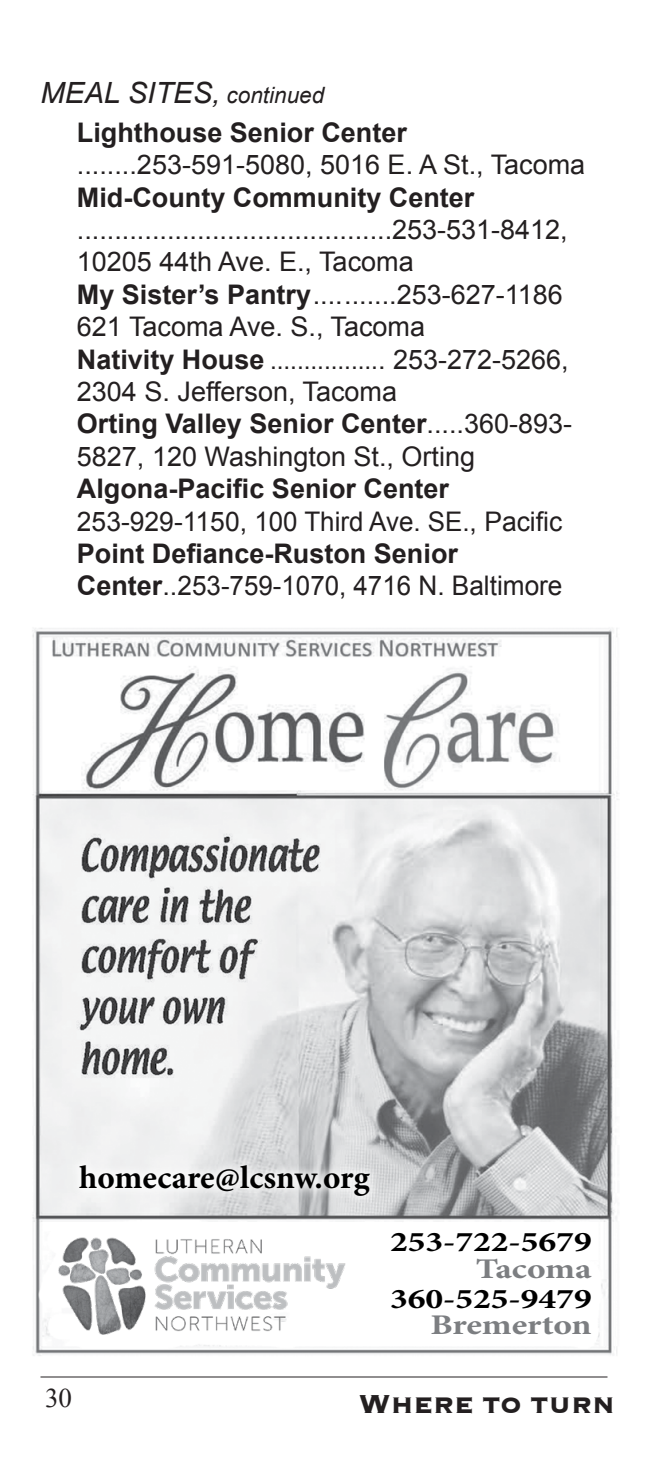
<style>
.page{position:relative;width:648px;height:1458px;background:#fff}
.page>*{position:absolute;margin:0;border:0;box-sizing:border-box;transform-origin:0 0}
.t1{font:700 32.62px "Minion Pro";color:#000}
.Directory_Listing_Co{font:italic 29.25px "Arial";color:#231f20}
.t2{font:700 29.25px "Copperplate";color:#231f20}
.t3{font:700 28.57px/26.3px "Minion Pro";color:#000;text-align:right;scale:1.24 1}
.Listing{font:27px/32.4px "Arial";color:#231f20}
.Listing-2{font:700 27px/32.4px "Arial";color:#231f20}
.Listing-3{font:27px "Arial";color:#231f20;scale:.9 1}
.t4{font:27px "Times New Roman";color:#231f20}
.s1{font-size:22.5px}
.s2{font-weight:700}
.s3{font-weight:400}
.s4{color:#7c7e81}
.s5{font-size:33.75px}
</style>
<div class="page">
<hr style="left:40px;top:1377px;width:568px;height:1px;background:#231f20">
<img style="left:32px;top:628px;width:587px;height:728px">
<img style="left:59px;top:1237px;width:288px;height:97px">
<div style="left:69px;top:1155px;width:312px;height:52px;background:#fff;opacity:.75"></div>
<p class="Directory_Listing_Co" style="left:40px;top:74px;width:285px">MEAL SITES, <span class="s1">continued</span></p>
<p class="Listing-2" style="left:77px;top:117px;width:332px">Lighthouse Senior Center</p>
<p class="Listing" style="left:77px;top:149px;width:510px">........253-591-5080, 5016 E. A St., Tacoma</p>
<p class="Listing" style="left:77px;top:181px;width:492px"><span class="s2">Mid-County Community Center </span>..........................................253-531-8412,</p>
<p class="Listing" style="left:77px;top:246px;width:338px">10205 44th Ave. E., Tacoma</p>
<p class="Listing" style="left:77px;top:278px;width:487px"><span class="s2">My Sister’s Pantry</span>...........253-627-1186</p>
<p class="Listing" style="left:77px;top:311px;width:350px">621 Tacoma Ave. S., Tacoma</p>
<p class="Listing-3" style="left:77px;top:341px;width:548px"><span class="s2">Nativity House</span> ................. 253-272-5266,</p>
<p class="Listing" style="left:77px;top:376px;width:322px">2304 S. Jefferson, Tacoma</p>
<p class="Listing-2" style="left:77px;top:409px;width:497px">Orting Valley Senior Center<span class="s3">.....360-893-</span></p>
<p class="Listing" style="left:77px;top:440px;width:400px">5827, 120 Washington St., Orting</p>
<p class="Listing-2" style="left:77px;top:473px;width:374px">Algona-Pacific Senior Center</p>
<p class="Listing" style="left:77px;top:505px;width:487px">253-929-1150, 100 Third Ave. SE., Pacific</p>
<p class="Listing-2" style="left:77px;top:538px;width:487px">Point Defiance-Ruston Senior<br>Center<span class="s3">..253-759-1070, 4716 N. Baltimore</span></p>
<p class="t1" style="left:79px;top:1155px;width:292px">homecare@lcsnw.org</p>
<p class="t3" style="left:390px;top:1229px;width:164px">253-722-5679<br><span class="s4">Tacoma</span></p>
<p class="t3" style="left:390px;top:1285px;width:164px">360-525-9479<br><span class="s4">Bremerton</span></p>
<p class="t4" style="left:45px;top:1380px;width:28px">30</p>
<p class="t2" style="left:359px;top:1386px;width:258px"><span class="s5">W</span>HERE TO TURN</p>
</div>
